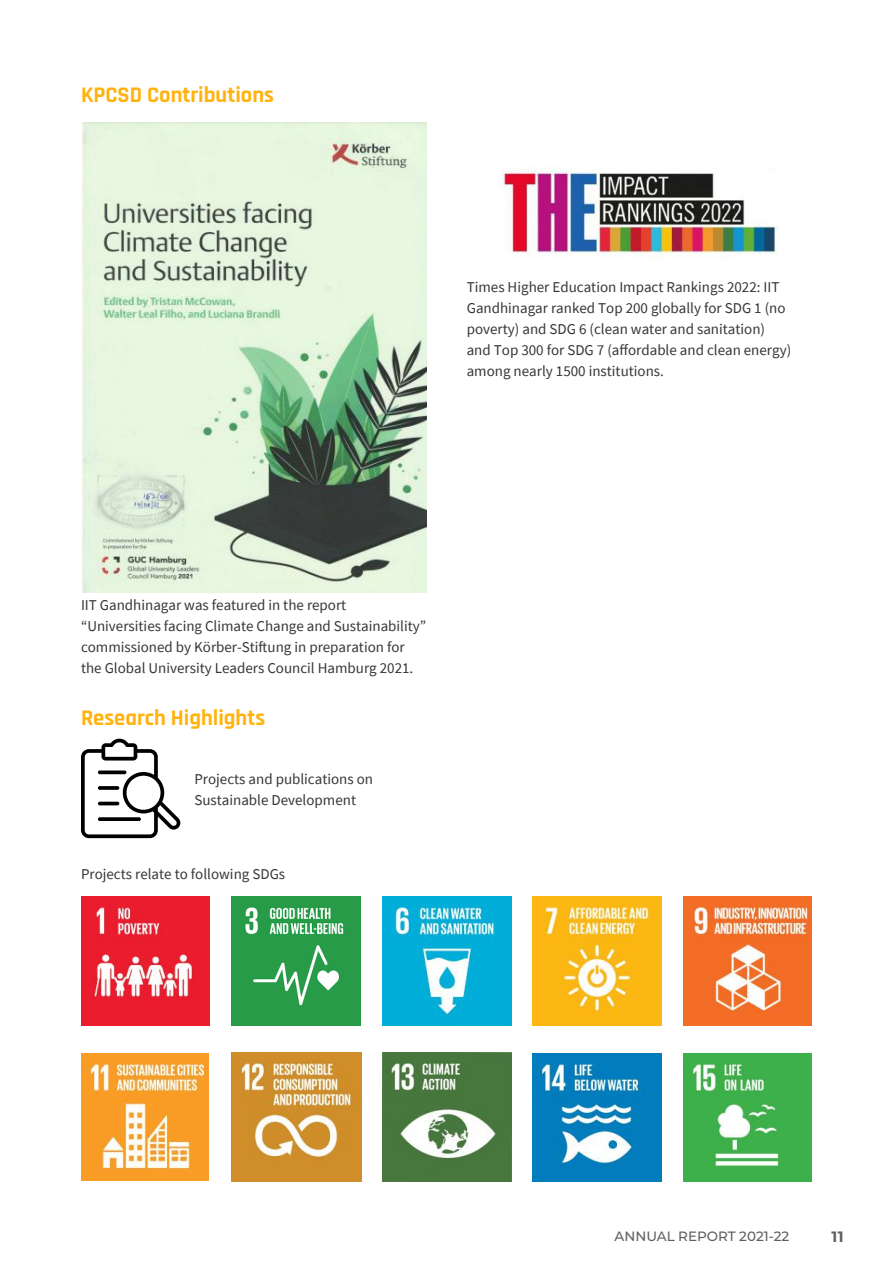
<style>
.page{position:relative;width:893px;height:1263px;background:#fff}
.page>*{position:absolute;margin:0;border:0;box-sizing:border-box;transform-origin:0 0}
.t1{font:700 22.5px "Rajdhani";color:#ffb30e}
.t2{font:15px/21px "Source Sans Pro";color:#393535}
.t3{font:700 15px "Montserrat";color:#615f60}
.t4{font:500 13.5px "Montserrat";color:#615f60}
</style>
<div class="page">
<img style="left:81px;top:122px;width:345px;height:470px">
<img style="left:501px;top:169px;width:277px;height:91px">
<img style="left:683px;top:896px;width:129px;height:129px">
<img style="left:533px;top:896px;width:129px;height:129px">
<img style="left:382px;top:896px;width:129px;height:129px">
<img style="left:232px;top:896px;width:128px;height:129px">
<img style="left:81px;top:896px;width:129px;height:129px">
<img style="left:683px;top:1053px;width:129px;height:129px">
<img style="left:533px;top:1053px;width:129px;height:129px">
<img style="left:382px;top:1052px;width:129px;height:129px">
<img style="left:232px;top:1052px;width:130px;height:130px">
<img style="left:81px;top:1053px;width:128px;height:128px">
<svg style="left:81px;top:739px;width:99px;height:99px"></svg>
<svg style="left:98px;top:770px;width:28px;height:4px"></svg>
<svg style="left:98px;top:786px;width:21px;height:4px"></svg>
<hr style="left:98px;top:802px;width:21px;height:3px;background:#000;border-radius:2px">
<svg style="left:98px;top:817px;width:43px;height:4px"></svg>
<h1 class="t1" style="left:81px;top:81px;width:194px">KPCSD Contributions</h1>
<p class="t2" style="left:467px;top:277px;width:326px">Times Higher Education Impact Rankings 2022: IIT Gandhinagar ranked Top 200 globally for SDG 1 (no poverty) and SDG 6 (clean water and sanitation) and Top 300 for SDG 7 (affordable and clean energy) among nearly 1500 institutions.</p>
<p class="t2" style="left:81px;top:594px;width:347px">IIT Gandhinagar was featured in the report “Universities facing Climate Change and Sustainability” commissioned by Körber-Stiftung in preparation for the Global University Leaders Council Hamburg 2021.</p>
<h1 class="t1" style="left:81px;top:704px;width:186px">Research Highlights</h1>
<p class="t2" style="left:194px;top:768px;width:180px">Projects and publications on<br>Sustainable Development</p>
<p class="t2" style="left:81px;top:863px;width:206px">Projects relate to following SDGs</p>
<p class="t4" style="left:614px;top:1227px;width:176px">ANNUAL REPORT 2021-22</p>
<p class="t3" style="left:831px;top:1225px;width:14px">11</p>
</div>
